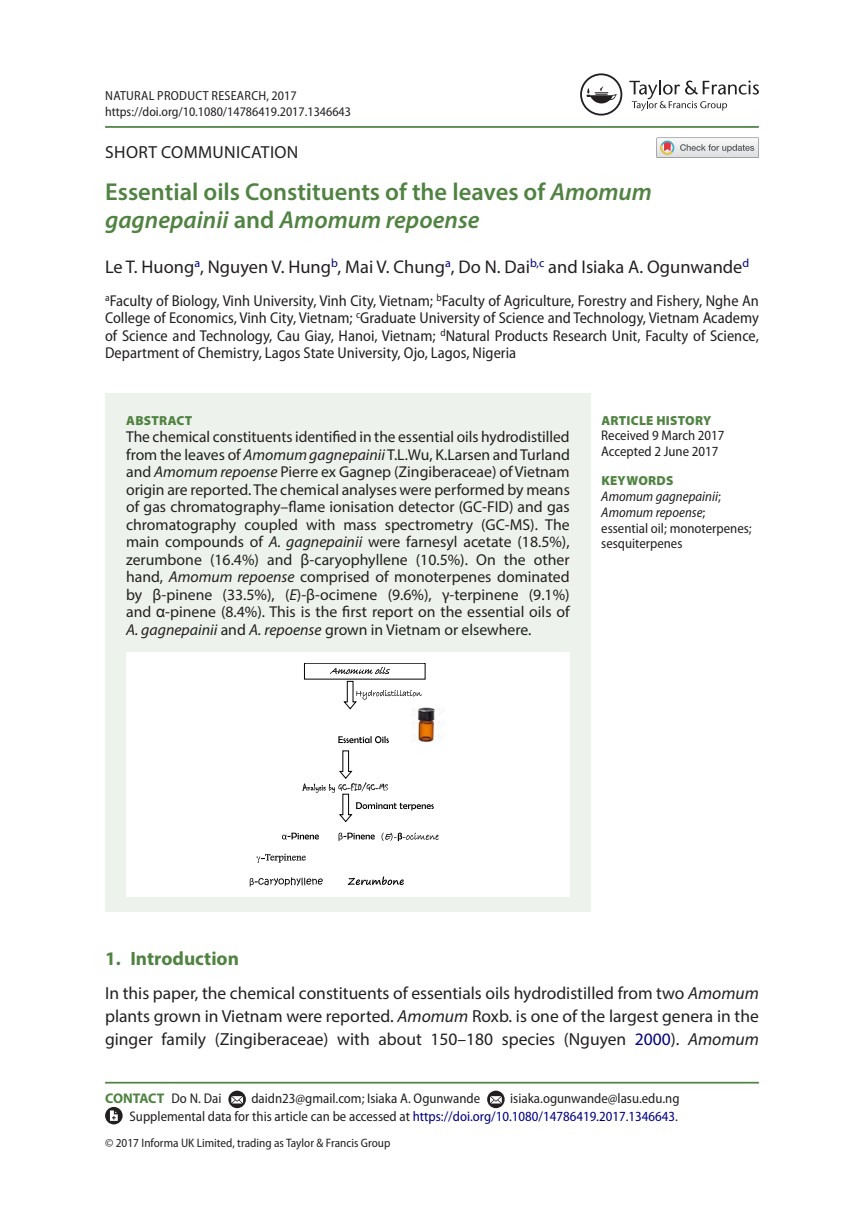
<style>
.page{position:relative;width:864px;height:1231px;background:#fff}
.page>*{position:absolute;margin:0;border:0;box-sizing:border-box;transform-origin:0 0}
.t1{font:600 24.5px/28px "Myriad Pro";color:#508342}
.t2{font:700 19.25px "Myriad Pro";color:#508342}
.t3{font:18.38px "Myriad Pro";color:#231f20}
.t4{font:17.5px/22.8px "Myriad Pro";color:#231f20;text-align:justify}
.t5{font:17.5px "Myriad Pro";letter-spacing:.02em;color:#231f20}
.t6{font:15.75px/17.5px "Myriad Pro";color:#231f20;text-align:justify}
.t7{font:semi-condensed 15.75px/17.5px "Myriad Pro";color:#231f20;text-align:justify}
.t8{font:semi-condensed 14px/15.8px "Myriad Pro";color:#231f20}
.t9{font:700 14px "Myriad Pro";letter-spacing:-.015em;color:#508342}
.t10{font:semi-condensed 13.12px/15.8px "Myriad Pro";color:#231f20}
.t11{font:900 13.12px "Myriad Pro";letter-spacing:.02em;color:#508342}
.t12{font:semi-condensed 12.25px "Myriad Pro";color:#231f20}
.s1{font-style:italic}
.s2{font-family:"Arial Unicode MS"}
.s3{color:#000080}
.s4{font-weight:400;font-stretch:semi-condensed;color:#231f20}
</style>
<div class="page">
<hr style="left:105px;top:126px;width:653px;height:2px;background:#508342">
<div style="left:105px;top:394px;width:485px;height:485px;background:#edf3ec"></div>
<div style="left:105px;top:618px;width:485px;height:293px;background:#edf3ec"></div>
<div style="left:126px;top:652px;width:444px;height:245px;background:#fff"></div>
<svg style="left:338px;top:736px;width:50px;height:7px"></svg>
<svg style="left:282px;top:832px;width:37px;height:7px"></svg>
<svg style="left:338px;top:832px;width:36px;height:9px"></svg>
<svg style="left:381px;top:832px;width:57px;height:9px"></svg>
<svg style="left:256px;top:853px;width:50px;height:10px"></svg>
<svg style="left:250px;top:877px;width:72px;height:9px"></svg>
<svg style="left:347px;top:876px;width:57px;height:9px"></svg>
<img style="left:413px;top:707px;width:26px;height:35px">
<svg style="left:330px;top:667px;width:59px;height:7px"></svg>
<svg style="left:344px;top:681px;width:77px;height:28px"></svg>
<svg style="left:302px;top:750px;width:131px;height:72px"></svg>
<hr style="left:105px;top:1081px;width:653px;height:2px;background:#508342">
<svg style="left:228px;top:1090px;width:18px;height:17px"></svg>
<svg style="left:231px;top:1095px;width:12px;height:8px"></svg>
<svg style="left:487px;top:1090px;width:17px;height:17px"></svg>
<svg style="left:490px;top:1095px;width:11px;height:8px"></svg>
<svg style="left:105px;top:1106px;width:17px;height:18px"></svg>
<svg style="left:110px;top:1110px;width:8px;height:10px"></svg>
<svg style="left:629px;top:80px;width:129px;height:31px"></svg>
<svg style="left:580px;top:73px;width:42px;height:42px"></svg>
<svg style="left:656px;top:137px;width:102px;height:21px"></svg>
<p class="t10" style="left:105px;top:88px;width:247px">Natural Product Research, 2017 https://doi.org/10.1080/14786419.2017.1346643</p>
<p class="t5" style="left:105px;top:141px;width:195px">SHORT COMMUNICATION</p>
<h1 class="t1" style="left:105px;top:177px;width:548px">Essential oils Constituents of the leaves of <span class="s1">Amomum gagnepainii</span> and <span class="s1">Amomum repoense</span></h1>
<p class="t3" style="left:105px;top:256px;width:645px">Le T. Huong<sup>a</sup>, Nguyen V. Hung<sup>b</sup>, Mai V. Chung<sup>a</sup>, Do N. Dai<sup>b,c</sup> and Isiaka A. Ogunwande<sup>d</sup></p>
<p class="t7" style="left:105px;top:292px;width:655px"><sup>a</sup>Faculty of Biology, Vinh University, Vinh City, Vietnam; <sup>b</sup>Faculty of Agriculture, Forestry and Fishery, Nghe An College of Economics, Vinh City, Vietnam; <sup>c</sup>Graduate University of Science and Technology, Vietnam Academy of Science and Technology, Cau Giay, Hanoi, Vietnam; <sup>d</sup>Natural Products Research Unit, Faculty of Science, Department of Chemistry, Lagos State University, Ojo, Lagos, Nigeria</p>
<p class="t11" style="left:126px;top:413px;width:68px">ABSTRACT</p>
<p class="t6" style="left:126px;top:428px;width:445px">The chemical constituents identified in the essential oils hydrodistilled from the leaves of <span class="s1">Amomum gagnepainii</span> T.L.Wu, K.Larsen and Turland and <span class="s1">Amomum repoense</span> Pierre ex Gagnep (Zingiberaceae) of Vietnam origin are reported. The chemical analyses were performed by means of gas chromatography–flame ionisation detector (GC-FID) and gas chromatography coupled with mass spectrometry (GC-MS). The main compounds of <span class="s1">A. gagnepainii</span> were farnesyl acetate (18.5%), zerumbone (16.4%) and β-caryophyllene (10.5%). On the other hand, <span class="s1">Amomum repoense</span> comprised of monoterpenes dominated by β-pinene (33.5%), (<span class="s1">E</span>)-β-ocimene (9.6%), γ-terpinene (9.1%) and <span class="s2">α</span>-pinene (8.4%). This is the first report on the essential oils of <span class="s1">A. gagnepainii</span> and <span class="s1">A. repoense</span> grown in Vietnam or elsewhere.</p>
<p class="t11" style="left:601px;top:413px;width:111px">ARTICLE HISTORY</p>
<p class="t8" style="left:601px;top:428px;width:125px">Received 9 March 2017<br>Accepted 2 June 2017</p>
<p class="t11" style="left:601px;top:473px;width:74px">KEYWORDS</p>
<p class="t8" style="left:601px;top:489px;width:152px"><span class="s1">Amomum gagnepainii</span>;<br><span class="s1">Amomum repoense</span>; essential oil; monoterpenes; sesquiterpenes</p>
<p class="t2" style="left:105px;top:945px;width:135px">1. Introduction</p>
<p class="t4" style="left:105px;top:981px;width:655px">In this paper, the chemical constituents of essentials oils hydrodistilled from two <span class="s1">Amomum </span>plants grown in Vietnam were reported. <span class="s1">Amomum</span> Roxb. is one of the largest genera in the ginger family (Zingiberaceae) with about 150–180 species (Nguyen <span class="s3">2000</span>). <span class="s1">Amomum</span></p>
<p class="t9" style="left:105px;top:1089px;width:118px">CONTACT <span class="s4">Do N. Dai</span></p>
<p class="t8" style="left:251px;top:1090px;width:230px">daidn23@gmail.com; Isiaka A. Ogunwande</p>
<p class="t8" style="left:122px;top:1090px;width:558px;line-height:17.5px;text-align:right">isiaka.ogunwande@lasu.edu.ng<br>Supplemental data for this article can be accessed at <span class="s3">https://doi.org/10.1080/14786419.2017.1346643</span>.</p>
<p class="t12" style="left:105px;top:1135px;width:286px">© 2017 Informa UK Limited, trading as Taylor &amp; Francis Group</p>
</div>
